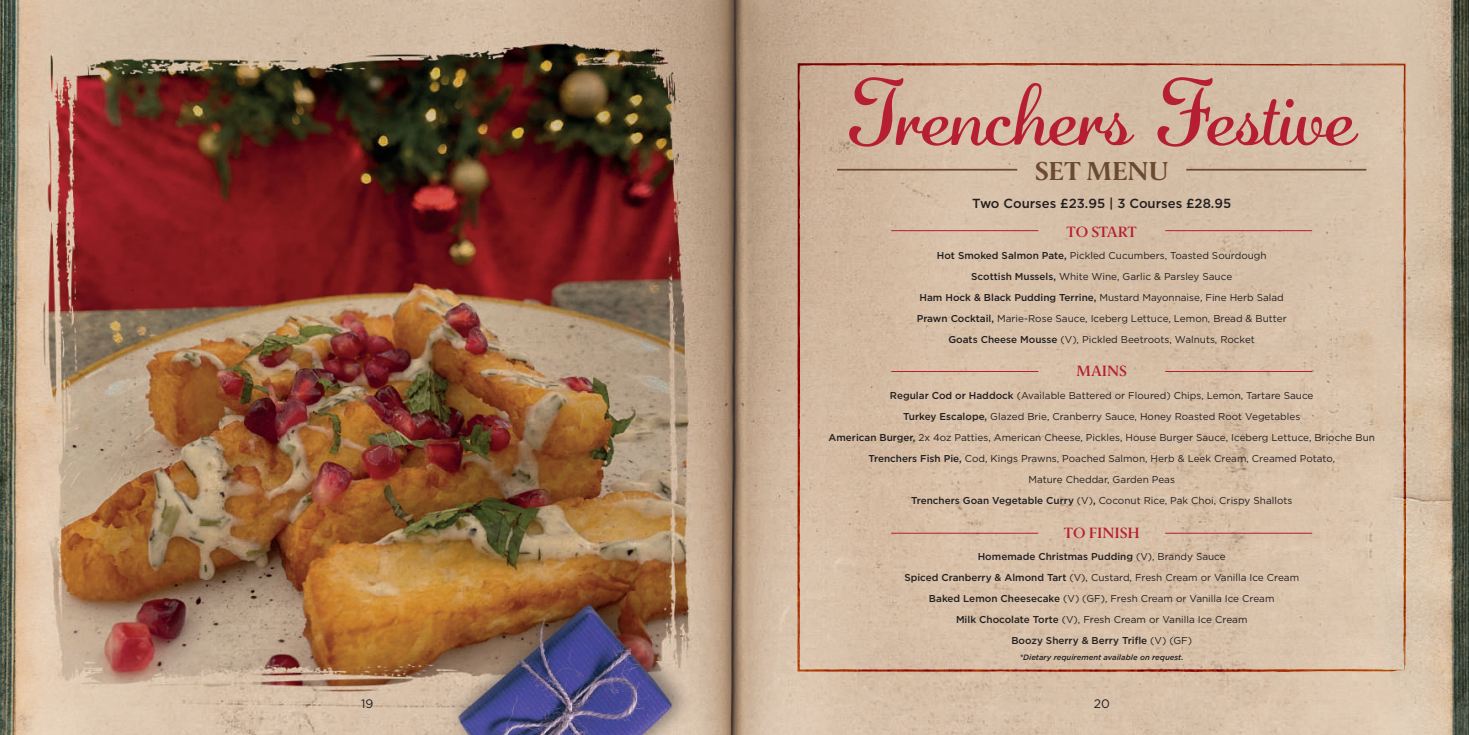
<style>
.page{position:relative;width:1469px;height:735px;background:#fff}
.page>*{position:absolute;margin:0;border:0;box-sizing:border-box;transform-origin:0 0}
.t1{font:87.33px "Adage Script JF";color:#b61e34}
.t2{font:700 25.9px "Berlingske Serif";letter-spacing:-.01em;color:#6a4a30}
.t3{font:600 14.88px "Berlingske Serif";letter-spacing:-.01em;color:#b61e34}
.t4{font:500 13.12px "Gotham";color:#231f20}
.t5{font:12.25px "Gotham";color:#231f20}
.t6{font:9.97px/21px "Gotham";color:#231f20;text-align:center}
.t7{font:italic 500 7.7px "Gotham";color:#231f20}
.s1{font-weight:500}
</style>
<div class="page">
<img style="left:0;top:0;width:1468px;height:734px">
<svg style="left:797px;top:63px;width:609px;height:608px;background:#d5bca4"></svg>
<svg style="left:1402px;top:175px;width:1px;height:77px"></svg>
<svg style="left:1403px;top:629px;width:1px;height:23px"></svg>
<svg style="left:1132px;top:65px;width:16px;height:1px"></svg>
<svg style="left:1402px;top:269px;width:2px;height:351px"></svg>
<svg style="left:1066px;top:65px;width:20px;height:1px"></svg>
<svg style="left:1156px;top:65px;width:13px;height:1px"></svg>
<svg style="left:1402px;top:107px;width:2px;height:41px"></svg>
<hr style="left:1186px;top:169px;width:180px;height:1px;background:#6a4930">
<hr style="left:837px;top:169px;width:180px;height:1px;background:#6a4930">
<hr style="left:891px;top:230px;width:147px;height:1px;background:#b61e34">
<hr style="left:1165px;top:230px;width:147px;height:1px;background:#b61e34">
<hr style="left:891px;top:371px;width:147px;height:1px;background:#b61e34">
<hr style="left:1165px;top:371px;width:147px;height:1px;background:#b61e34">
<hr style="left:891px;top:532px;width:147px;height:1px;background:#b61e34">
<hr style="left:1165px;top:532px;width:147px;height:1px;background:#b61e34">
<h1 class="t1" style="left:848px;top:57px;width:508px">Trenchers Festive</h1>
<h2 class="t2" style="left:1034px;top:149px;width:136px">SET MENU</h2>
<h3 class="t4" style="left:972px;top:194px;width:260px">Two Courses £23.95 | 3 Courses £28.95</h3>
<h3 class="t3" style="left:1066px;top:221px;width:72px">TO START</h3>
<p class="t6" style="left:916px;top:245px;width:371px"><span class="s1">Hot Smoked Salmon Pate,</span> Pickled Cucumbers, Toasted Sourdough <span class="s1">Scottish Mussels,</span> White Wine, Garlic &amp; Parsley Sauce<br><span class="s1">Ham Hock &amp; Black Pudding Terrine,</span> Mustard Mayonnaise, Fine Herb Salad <span class="s1">Prawn Cocktail,</span> Marie-Rose Sauce, Iceberg Lettuce, Lemon, Bread &amp; Butter <span class="s1">Goats Cheese Mousse</span> (V), Pickled Beetroots, Walnuts, Rocket</p>
<h3 class="t3" style="left:1076px;top:360px;width:52px">MAINS</h3>
<p class="t6" style="left:828px;top:384px;width:548px"><span class="s1">Regular Cod or Haddock</span> (Available Battered or Floured) Chips, Lemon, Tartare Sauce<br><span class="s1">Turkey Escalope,</span> Glazed Brie, Cranberry Sauce, Honey Roasted Root Vegetables<br><span class="s1">American Burger,</span> 2x 4oz Patties, American Cheese, Pickles, House Burger Sauce, Iceberg Lettuce, Brioche Bun <span class="s1">Trenchers Fish Pie,</span> Cod, Kings Prawns, Poached Salmon, Herb &amp; Leek Cream, Creamed Potato,<br>Mature Cheddar, Garden Peas<br><span class="s1">Trenchers Goan Vegetable Curry</span> (V)<span class="s1">,</span> Coconut Rice, Pak Choi, Crispy Shallots</p>
<h3 class="t3" style="left:1063px;top:522px;width:78px">TO FINISH</h3>
<p class="t6" style="left:904px;top:545px;width:396px"><span class="s1">Homemade Christmas Pudding</span> (V), Brandy Sauce<br><span class="s1">Spiced Cranberry &amp; Almond Tart</span> (V), Custard, Fresh Cream or Vanilla Ice Cream <span class="s1">Baked Lemon Cheesecake</span> (V) (GF), Fresh Cream or Vanilla Ice Cream<br><span class="s1">Milk Chocolate Torte</span> (V), Fresh Cream or Vanilla Ice Cream<br><span class="s1">Boozy Sherry &amp; Berry Trifle</span> (V) (GF)</p>
<p class="t7" style="left:1019px;top:653px;width:165px">*Dietary requirement available on request.</p>
<p class="t5" style="left:361px;top:695px;width:14px">19</p>
<p class="t5" style="left:1093px;top:695px;width:18px">20</p>
</div>
